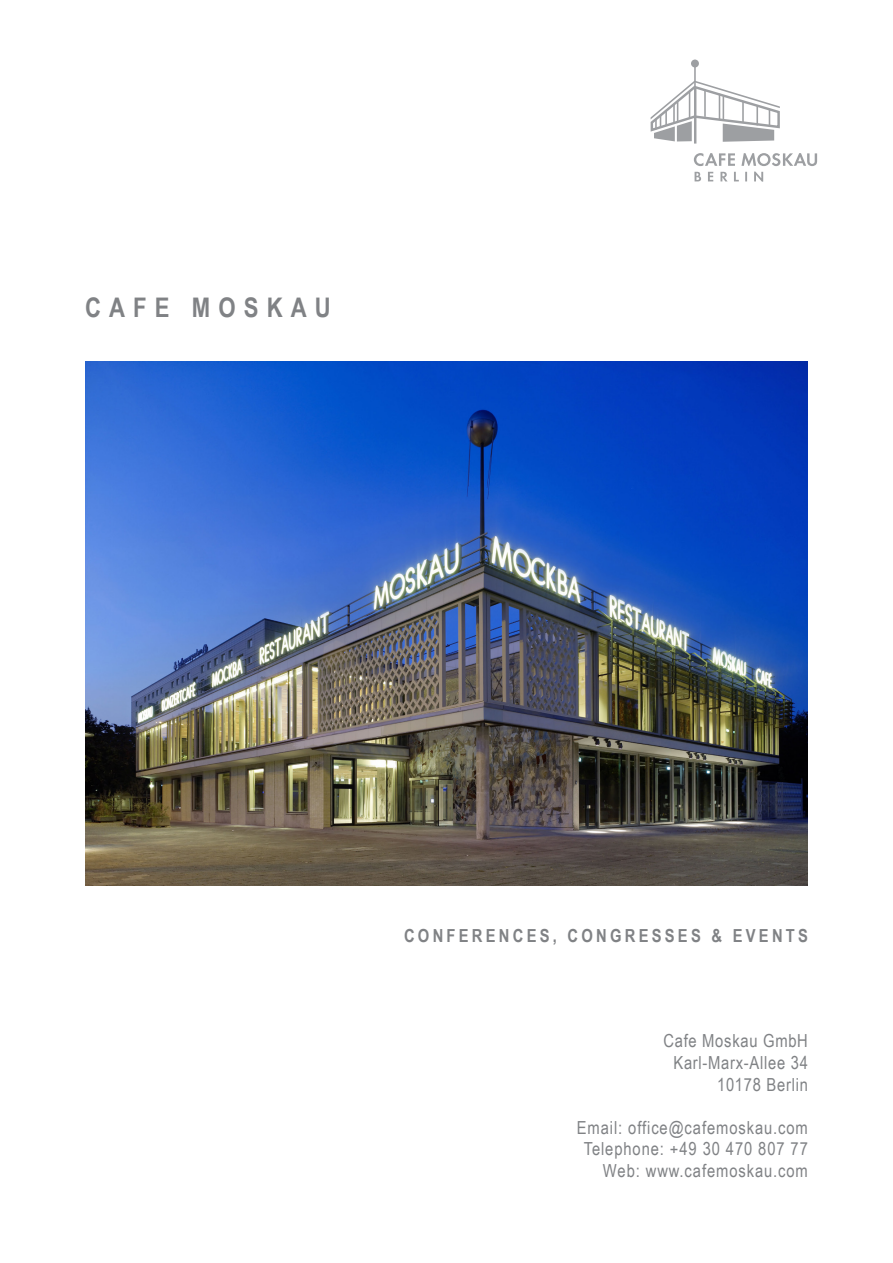
<style>
.page{position:relative;width:893px;height:1263px;background:#fff}
.page>*{position:absolute;margin:0;border:0;box-sizing:border-box;transform-origin:0 0}
.grüne_Headline{font:700 27px "Arial Narrow";letter-spacing:.3em;color:#808285}
.t1{font:18px "Arial Narrow";letter-spacing:.05em;color:#808285}
.t2{font:700 18px "Arial Narrow";letter-spacing:.18em;color:#808285}
</style>
<div class="page">
<img style="left:85px;top:361px;width:723px;height:524px">
<svg style="left:694px;top:153px;width:123px;height:13px"></svg>
<svg style="left:695px;top:172px;width:68px;height:10px"></svg>
<hr style="left:694px;top:65px;width:2px;height:24px;background:#9d9fa2">
<div style="left:691px;top:60px;width:8px;height:7px;background:#9d9fa2;border-radius:50%"></div>
<hr style="left:694px;top:88px;width:2px;height:56px;background:#9d9fa2">
<svg style="left:651px;top:81px;width:129px;height:61px"></svg>
<p class="grüne_Headline" style="left:85px;top:287px;width:247px">CAFE MOSKAU</p>
<p class="t2" style="left:404px;top:922px;width:405px">CONFERENCES, CONGRESSES &amp; EVENTS</p>
<p class="t1" style="left:663px;top:1028px;width:146px">Cafe Moskau GmbH</p>
<p class="t1" style="left:673px;top:1049px;width:136px">Karl-Marx-Allee 34</p>
<p class="t1" style="left:717px;top:1071px;width:92px">10178 Berlin</p>
<p class="t1" style="left:577px;top:1114px;width:232px">Email: office@cafemoskau.com</p>
<p class="t1" style="left:584px;top:1136px;width:226px">Telephone: +49 30 470 807 77</p>
<p class="t1" style="left:603px;top:1157px;width:206px">Web: www.cafemoskau.com</p>
</div>
